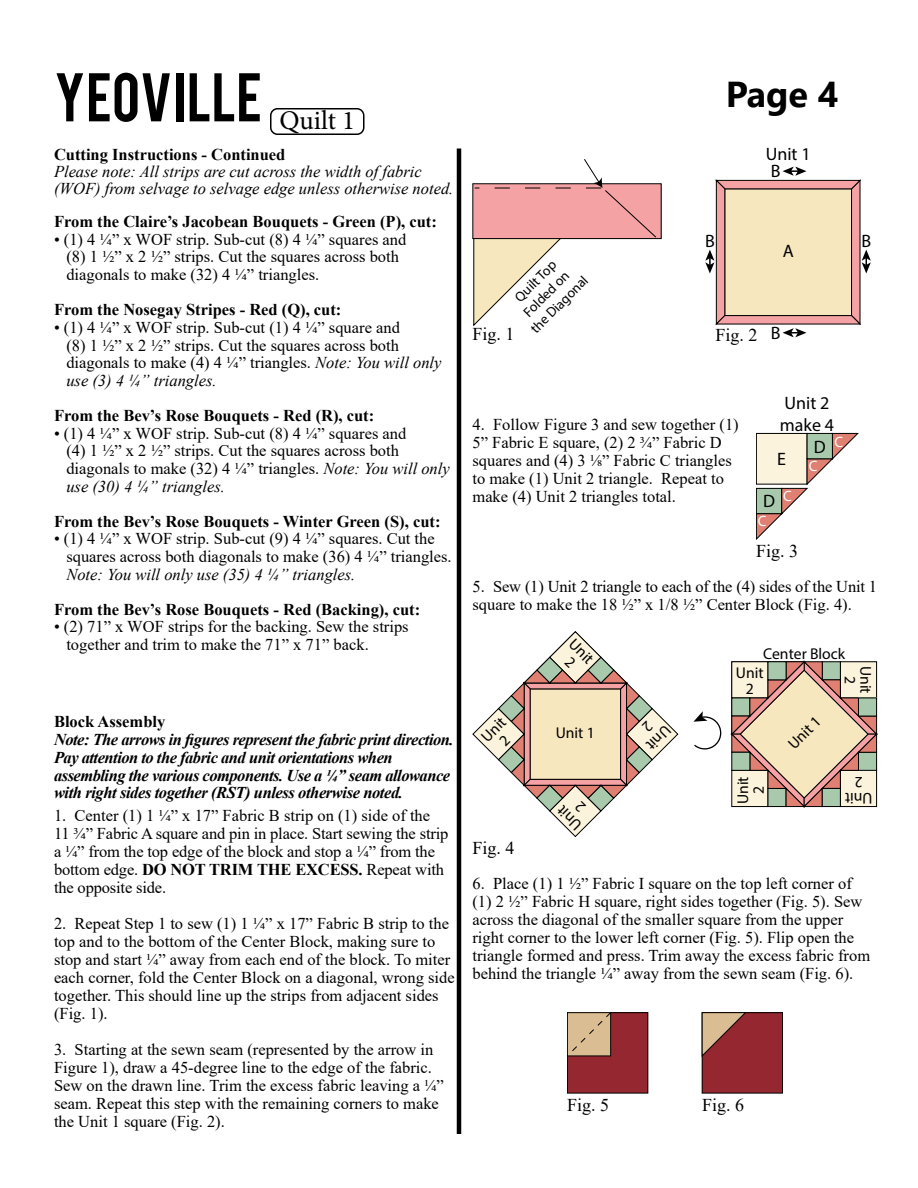
<style>
.page{position:relative;width:918px;height:1188px;background:#fff}
.page>*{position:absolute;margin:0;border:0;box-sizing:border-box;transform-origin:0 0}
.t1{font:54px "Bebas";color:#000}
.t2{font:700 36px "Segoe UI";color:#000}
.t3{font:27px "Minion Pro";color:#000}
.t4{font:18px "Times New Roman";color:#000}
.t5{font:18px/21.6px "Myriad Pro";color:#000}
.t6{font:16.5px/18px "Times New Roman";color:#000}
.t7{font:700 16.5px "Times New Roman";color:#000}
.t8{font:italic 700 16.5px/17.7px "Times New Roman";letter-spacing:-.03em;color:#000}
.t9{font:italic 16.5px/17px "Times New Roman";color:#000}
.t10{font:15.6px/15.6px "Myriad Pro";color:#000;text-align:center}
.t11{font:15px "Myriad Pro";color:#fff}
.t12{font:13.95px/16.6px "Myriad Pro";color:#000;text-align:center}
.s1{font-style:italic}
.s2{font-weight:700}
</style>
<div class="page">
<div style="left:270px;top:108px;width:94px;height:27px;border:2px solid #000;border-radius:7px"></div>
<hr style="left:457px;top:148px;width:4px;height:986px;background:#000">
<svg style="left:705px;top:167px;width:166px;height:170px"></svg>
<svg style="left:756px;top:433px;width:103px;height:107px"></svg>
<div style="left:807px;top:433px;width:26px;height:26px;background:#a8c9ac;border:1px solid #000"></div>
<svg style="left:730px;top:660px;width:148px;height:148px;background:#d5c0a8"></svg>
<div style="left:858px;top:698px;width:19px;height:18px;background:#a8c9ac"></div>
<div style="left:858px;top:698px;width:19px;height:18px;border:1px solid #000"></div>
<svg style="left:472px;top:631px;width:207px;height:206px"></svg>
<svg style="left:693px;top:711px;width:29px;height:39px"></svg>
<div style="left:567px;top:1013px;width:81px;height:80px;background:#94272f"></div>
<div style="left:567px;top:1012px;width:81px;height:82px;border:1px solid #000"></div>
<svg style="left:567px;top:1012px;width:45px;height:44px;background:#c5a884"></svg>
<div style="left:702px;top:1013px;width:81px;height:80px;background:#94272f"></div>
<div style="left:702px;top:1012px;width:81px;height:82px;border:1px solid #000"></div>
<svg style="left:701px;top:1012px;width:45px;height:46px"></svg>
<svg style="left:473px;top:159px;width:184px;height:168px"></svg>
<h1 class="t1" style="left:54px;top:58px;width:210px">YEOVILLE</h1>
<h2 class="t2" style="left:726px;top:60px;width:114px">Page 4</h2>
<h3 class="t3" style="left:279px;top:102px;width:77px">Quilt 1</h3>
<p class="t7" style="left:54px;top:143px;width:233px">Cutting Instructions - Continued</p>
<p class="t9" style="left:54px;top:162px;width:401px">Please note: All strips are cut across the width of fabric (WOF) from selvage to selvage edge unless otherwise noted.</p>
<p class="t7" style="left:54px;top:210px;width:384px">From the Claire’s Jacobean Bouquets - Green (P), cut:</p>
<p class="t6" style="left:66px;top:230px;width:341px;line-height:17.5px;text-indent:-12px">• (1) 4 ¼” x WOF strip. Sub-cut (8) 4 ¼” squares and (8) 1 ½” x 2 ½” strips. Cut the squares across both diagonals to make (32) 4 ¼” triangles.</p>
<p class="t7" style="left:54px;top:298px;width:289px">From the Nosegay Stripes - Red (Q), cut:</p>
<p class="t6" style="left:66px;top:318px;width:377px;line-height:17.5px;text-indent:-12px">• (1) 4 ¼” x WOF strip. Sub-cut (1) 4 ¼” square and<br>(8) 1 ½” x 2 ½” strips. Cut the squares across both diagonals to make (4) 4 ¼” triangles. <span class="s1">Note: You will only use (3) 4 ¼” triangles.</span></p>
<p class="t7" style="left:54px;top:404px;width:322px">From the Bev’s Rose Bouquets - Red (R), cut:</p>
<p class="t6" style="left:66px;top:424px;width:385px;line-height:17.5px;text-indent:-12px">• (1) 4 ¼” x WOF strip. Sub-cut (8) 4 ¼” squares and<br>(4) 1 ½” x 2 ½” strips. Cut the squares across both diagonals to make (32) 4 ¼” triangles. <span class="s1">Note: You will only use (30) 4 ¼” triangles.</span></p>
<p class="t7" style="left:54px;top:509px;width:388px">From the Bev’s Rose Bouquets - Winter Green (S), cut:</p>
<p class="t6" style="left:66px;top:530px;width:387px;line-height:17.5px;text-indent:-12px">• (1) 4 ¼” x WOF strip. Sub-cut (9) 4 ¼” squares. Cut the squares across both diagonals to make (36) 4 ¼” triangles.</p>
<p class="t9" style="left:66px;top:565px;width:291px">Note: You will only use (35) 4 ¼” triangles.</p>
<p class="t7" style="left:54px;top:597px;width:368px">From the Bev’s Rose Bouquets - Red (Backing), cut:</p>
<p class="t6" style="left:66px;top:618px;width:344px;line-height:17.5px;text-indent:-12px">• (2) 71” x WOF strips for the backing. Sew the strips together and trim to make the 71” x 71” back.</p>
<p class="t7" style="left:54px;top:709px;width:113px">Block Assembly</p>
<p class="t8" style="left:54px;top:730px;width:401px">Note: The arrows in figures represent the fabric print direction.<br>Pay attention to the fabric and unit orientations when assembling the various components. Use a ¼” seam allowance with right sides together (RST) unless otherwise noted.</p>
<p class="t6" style="left:54px;top:806px;width:396px">1. Center (1) 1 ¼” x 17” Fabric B strip on (1) side of the 11 ¾” Fabric A square and pin in place. Start sewing the strip a ¼” from the top edge of the block and stop a ¼” from the bottom edge. <span class="s2">DO NOT TRIM THE EXCESS.</span> Repeat with the opposite side.</p>
<p class="t6" style="left:54px;top:914px;width:402px">2. Repeat Step 1 to sew (1) 1 ¼” x 17” Fabric B strip to the top and to the bottom of the Center Block, making sure to stop and start ¼” away from each end of the block. To miter each corner, fold the Center Block on a diagonal, wrong side together. This should line up the strips from adjacent sides (Fig. 1).</p>
<p class="t6" style="left:54px;top:1040px;width:391px">3. Starting at the sewn seam (represented by the arrow in Figure 1), draw a 45-degree line to the edge of the fabric.<br>Sew on the drawn line. Trim the excess fabric leaving a ¼” seam. Repeat this step with the remaining corners to make the Unit 1 square (Fig. 2).</p>
<p class="t5" style="left:766px;top:143px;width:46px">Unit 1</p>
<p class="t5" style="left:771px;top:160px;width:11px">B</p>
<p class="t5" style="left:705px;top:230px;width:11px">B</p>
<p class="t12" style="left:503px;top:301px;width:76px;rotate:-45deg">Quilt Top<br>Folded on the Diagonal</p>
<p class="t4" style="left:472px;top:322px;width:44px">Fig. 1</p>
<p class="t4" style="left:716px;top:323px;width:44px">Fig. 2</p>
<p class="t5" style="left:783px;top:239px;width:13px">A</p>
<p class="t5" style="left:771px;top:322px;width:11px">B</p>
<p class="t5" style="left:861px;top:230px;width:11px">B</p>
<p class="t6" style="left:472px;top:415px;width:268px">4. Follow Figure 3 and sew together (1)<br>5” Fabric E square, (2) 2 ¾” Fabric D squares and (4) 3 ⅛” Fabric C triangles to make (1) Unit 2 triangle. Repeat to make (4) Unit 2 triangles total.</p>
<p class="t5" style="left:780px;top:392px;width:56px">Unit 2 make 4</p>
<p class="t5" style="left:777px;top:448px;width:10px">E</p>
<p class="t5" style="left:763px;top:490px;width:13px">D</p>
<p class="t11" style="left:758px;top:512px;width:10px">C</p>
<p class="t11" style="left:783px;top:487px;width:10px">C</p>
<p class="t4" style="left:756px;top:539px;width:44px">Fig. 3</p>
<p class="t5" style="left:814px;top:436px;width:31px">D <sup>C</sup></p>
<p class="t11" style="left:809px;top:457px;width:10px">C</p>
<p class="t6" style="left:472px;top:577px;width:406px">5. Sew (1) Unit 2 triangle to each of the (4) sides of the Unit 1 square to make the 18 ½” x 1/8 ½” Center Block (Fig. 4).</p>
<p class="t10" style="left:478px;top:733px;width:29px;rotate:-45deg">Unit<br>2</p>
<p class="t4" style="left:472px;top:836px;width:44px">Fig. 4</p>
<p class="t10" style="left:577px;top:636px;width:29px;rotate:45deg">Unit<br>2</p>
<p class="t10" style="left:556px;top:725px;width:41px">Unit 1</p>
<p class="t10" style="left:573px;top:833px;width:29px;rotate:-135deg">Unit<br>2</p>
<p class="t10" style="left:674px;top:734px;width:29px;rotate:135deg">Unit<br>2</p>
<p class="t10" style="left:763px;top:646px;width:83px">Center Block</p>
<p class="t10" style="left:736px;top:665px;width:29px">Unit<br>2</p>
<p class="t10" style="left:874px;top:666px;width:29px;rotate:90deg">Unit<br>2</p>
<p class="t10" style="left:735px;top:804px;width:29px;rotate:-90deg">Unit<br>2</p>
<p class="t10" style="left:785px;top:741px;width:41px;rotate:-45deg">Unit 1</p>
<p class="t10" style="left:873px;top:806px;width:29px;rotate:-180deg">Unit<br>2</p>
<p class="t6" style="left:472px;top:874px;width:399px">6. Place (1) 1 ½” Fabric I square on the top left corner of (1) 2 ½” Fabric H square, right sides together (Fig. 5). Sew across the diagonal of the smaller square from the upper right corner to the lower left corner (Fig. 5). Flip open the triangle formed and press. Trim away the excess fabric from behind the triangle ¼” away from the sewn seam (Fig. 6).</p>
<p class="t4" style="left:567px;top:1092px;width:44px">Fig. 5</p>
<p class="t4" style="left:702px;top:1092px;width:44px">Fig. 6</p>
</div>
